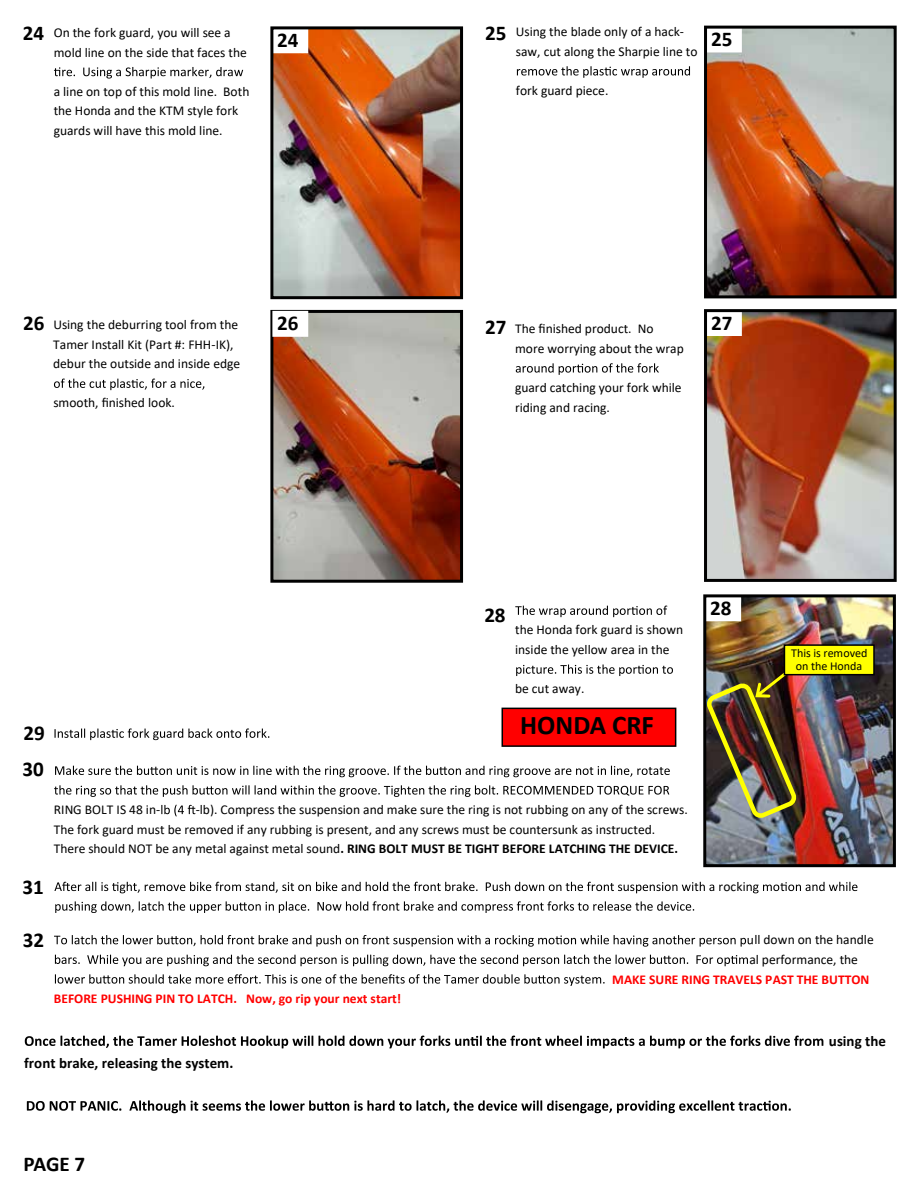
<style>
.page{position:relative;width:918px;height:1188px;background:#fff}
.page>*{position:absolute;margin:0;border:0;box-sizing:border-box;transform-origin:0 0}
.t1{font:700 27px "Calibri";color:#000}
.t2{font:700 21.15px "Calibri";letter-spacing:-.005em;color:#000}
.t3{font:700 21px "Calibri";color:#000}
.t4{font:700 15px "Calibri";color:#000}
.t5{font:13.5px/19.6px "Calibri";color:#000}
.t6{font:700 13.5px "Calibri";color:#f00}
.t7{font:12px/13.8px "Calibri";letter-spacing:-.005em;color:#000;text-align:center}
.s1{font-weight:700;font-size:21px}
.s2{font-weight:700}
</style>
<div class="page">
<img style="left:274px;top:30px;width:185px;height:265px">
<svg style="left:54px;top:67px;width:189px;height:12px"></svg>
<div style="left:272px;top:27px;width:36px;height:26px;background:#fff"></div>
<div style="left:270px;top:26px;width:193px;height:273px;border:3px solid #000"></div>
<svg style="left:55px;top:766px;width:615px;height:11px"></svg>
<svg style="left:54px;top:785px;width:615px;height:12px"></svg>
<svg style="left:161px;top:805px;width:34px;height:11px"></svg>
<svg style="left:54px;top:882px;width:669px;height:11px"></svg>
<svg style="left:743px;top:882px;width:114px;height:11px"></svg>
<svg style="left:55px;top:901px;width:639px;height:12px"></svg>
<svg style="left:54px;top:935px;width:699px;height:12px"></svg>
<svg style="left:55px;top:955px;width:693px;height:11px"></svg>
<svg style="left:55px;top:974px;width:550px;height:12px"></svg>
<svg style="left:25px;top:1036px;width:798px;height:12px"></svg>
<svg style="left:27px;top:1100px;width:764px;height:13px"></svg>
<svg style="left:54px;top:728px;width:215px;height:12px"></svg>
<img style="left:707px;top:598px;width:185px;height:265px">
<img style="left:708px;top:30px;width:185px;height:264px">
<div style="left:706px;top:27px;width:36px;height:25px;background:#fff"></div>
<svg style="left:517px;top:66px;width:173px;height:12px"></svg>
<div style="left:704px;top:26px;width:193px;height:272px;border:3px solid #000"></div>
<img style="left:274px;top:314px;width:185px;height:265px">
<div style="left:270px;top:310px;width:193px;height:273px;border:3px solid #000"></div>
<svg style="left:54px;top:379px;width:150px;height:11px"></svg>
<div style="left:272px;top:311px;width:36px;height:26px;background:#fff;border:3px solid #fff"></div>
<img style="left:708px;top:313px;width:185px;height:265px">
<div style="left:706px;top:310px;width:36px;height:26px;background:#fff"></div>
<svg style="left:516px;top:363px;width:143px;height:12px"></svg>
<div style="left:704px;top:309px;width:193px;height:273px;border:3px solid #000"></div>
<div style="left:705px;top:595px;width:36px;height:26px;background:#fff"></div>
<svg style="left:515px;top:606px;width:152px;height:11px"></svg>
<svg style="left:516px;top:664px;width:157px;height:12px"></svg>
<img style="left:708px;top:670px;width:91px;height:151px">
<div style="left:784px;top:644px;width:91px;height:31px;background:#ff0;border:2px solid #000"></div>
<div style="left:703px;top:594px;width:193px;height:273px;border:3px solid #000"></div>
<div style="left:502px;top:708px;width:174px;height:39px;background:#f00;border:2px solid #000"></div>
<p class="t5" style="left:54px;top:22px;width:195px;text-indent:-31px"><span class="s1">24</span> On the fork guard, you will see a mold line on the side that faces the</p>
<p class="t5" style="left:54px;top:81px;width:197px">a line on top of this mold line. Both the Honda and the KTM style fork guards will have this mold line.</p>
<h3 class="t3" style="left:277px;top:25px;width:23px">24</h3>
<p class="t5" style="left:516px;top:22px;width:183px;text-indent:-31px"><span class="s1">25</span> Using the blade only of a hack&shy;saw, cut along the Sharpie line to</p>
<p class="t5" style="left:516px;top:80px;width:94px">fork guard piece.</p>
<h3 class="t3" style="left:711px;top:24px;width:23px">25</h3>
<p class="t5" style="left:53px;top:314px;width:188px;text-indent:-30px"><span class="s1">26</span> Using the deburring tool from the<br>Tamer Install Kit (Part #: FHH-IK), debur the outside and inside edge</p>
<p class="t5" style="left:53px;top:393px;width:123px">smooth, finished look.</p>
<h3 class="t3" style="left:277px;top:309px;width:23px">26</h3>
<p class="t5" style="left:485px;top:319px;width:170px"><span class="s1">27</span> The finished product. No</p>
<h3 class="t3" style="left:711px;top:308px;width:23px">27</h3>
<p class="t5" style="left:515px;top:338px;width:170px">more worrying about the wrap</p>
<p class="t5" style="left:515px;top:377px;width:168px">guard catching your fork while riding and racing.</p>
<h2 class="t2" style="left:23px;top:718px;width:23px">29</h2>
<h3 class="t3" style="left:23px;top:754px;width:23px">30</h3>
<h3 class="t3" style="left:484px;top:600px;width:23px">28</h3>
<p class="t5" style="left:515px;top:620px;width:170px">the Honda fork guard is shown inside the yellow area in the</p>
<p class="t5" style="left:515px;top:679px;width:71px">be cut away.</p>
<h1 class="t1" style="left:520px;top:706px;width:135px">HONDA CRF</h1>
<p class="t5" style="left:54px;top:799px;width:636px;text-indent:142px">-lb). Compress the suspension and make sure the ring is not rubbing on any of the screws.<br>The fork guard must be removed if any rubbing is present, and any screws must be countersunk as instructed.<br>There should NOT be any metal against metal sound<span class="s2">. RING BOLT MUST BE TIGHT BEFORE LATCHING THE DEVICE.</span></p>
<p class="t5" style="left:54px;top:799px;width:108px">RING BOLT IS 48 in-</p>
<h3 class="t3" style="left:710px;top:593px;width:23px">28</h3>
<p class="t7" style="left:791px;top:645px;width:78px">This is removed on the Honda</p>
<h3 class="t3" style="left:23px;top:872px;width:23px">31</h3>
<p class="t5" style="left:723px;top:876px;width:21px">ock</p>
<h2 class="t2" style="left:23px;top:925px;width:23px">32</h2>
<p class="t5" style="left:749px;top:930px;width:126px;text-indent:5px">ll down on the handle al performance, the</p>
<p class="t6" style="left:612px;top:969px;width:259px">MAKE SURE RING TRAVELS PAST THE BUTTON</p>
<p class="t6" style="left:54px;top:989px;width:349px">BEFORE PUSHING PIN TO LATCH. Now, go rip your next start!</p>
<p class="t4" style="left:829px;top:1030px;width:58px">using the</p>
<p class="t4" style="left:24px;top:1052px;width:211px">front brake, releasing the system.</p>
<h2 class="t2" style="left:24px;top:1149px;width:63px">PAGE 7</h2>
</div>
